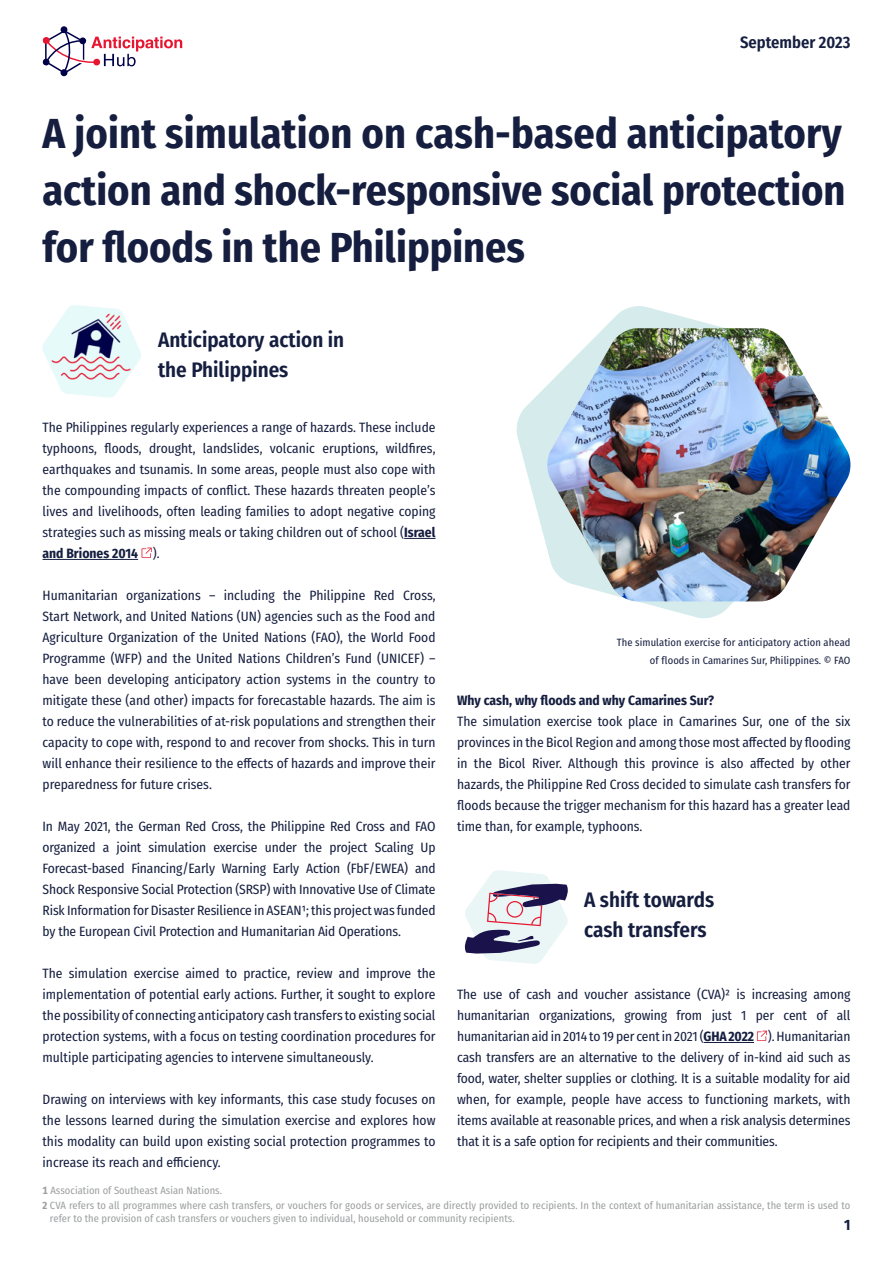
<style>
.page{position:relative;width:893px;height:1263px;background:#fff}
.page>*{position:absolute;margin:0;border:0;box-sizing:border-box;transform-origin:0 0}
.t1{font:700 42px/57px "Fira Sans Condensed";color:#151e3f;text-align:justify}
.t2{font:600 21px/30px "Fira Sans Condensed";color:#151e3f}
.t3{font:600 16.5px "Fira Sans Condensed";color:#151e3f}
.t4{font:700 15px "Fira Sans Condensed";color:#151e3f}
.t5{font:13.5px/21px "Fira Sans Condensed";color:#151e3f;text-align:justify}
.t6{font:700 13.5px "Fira Sans Condensed";color:#151e3f}
.t7{font:10.5px/14.7px "Fira Sans Condensed";letter-spacing:.005em;color:#9c9e9f}
.t8{font:10.5px/18px "Fira Sans Condensed";letter-spacing:.01em;color:#151e3f;text-align:right}
.s1{font-weight:700}
</style>
<div class="page">
<hr style="left:404px;top:538px;width:32px;height:1px;background:#151e3f">
<hr style="left:43px;top:559px;width:95px;height:1px;background:#151e3f">
<svg style="left:142px;top:548px;width:10px;height:10px"></svg>
<hr style="left:704px;top:1042px;width:50px;height:1px;background:#151e3f">
<svg style="left:757px;top:1031px;width:10px;height:10px"></svg>
<img style="left:42px;top:305px;width:99px;height:93px">
<svg style="left:465px;top:870px;width:103px;height:94px"></svg>
<svg style="left:516px;top:306px;width:248px;height:313px"></svg>
<img style="left:546px;top:328px;width:305px;height:273px">
<svg style="left:42px;top:26px;width:140px;height:51px"></svg>
<p class="t3" style="left:740px;top:29px;width:112px">September 2023</p>
<h1 class="t1" style="left:43px;top:102px;width:804px">A joint simulation on cash-based anticipatory action and shock-responsive social protection for floods in the Philippines</h1>
<h2 class="t2" style="left:158px;top:323px;width:188px">Anticipatory action in the Philippines</h2>
<p class="t5" style="left:43px;top:416px;width:395px">The Philippines regularly experiences a range of hazards. These include typhoons, floods, drought, landslides, volcanic eruptions, wildfires, earthquakes and tsunamis. In some areas, people must also cope with the compounding impacts of conflict. These hazards threaten people’s lives and livelihoods, often leading families to adopt negative coping strategies such as missing meals or taking children out of school (<span class="s1">Israel and Briones 2014</span> ).</p>
<p class="t5" style="left:43px;top:584px;width:395px">Humanitarian organizations – including the Philippine Red Cross, Start Network, and United Nations (UN) agencies such as the Food and Agriculture Organization of the United Nations (FAO), the World Food Programme (WFP) and the United Nations Children’s Fund (UNICEF) – have been developing anticipatory action systems in the country to mitigate these (and other) impacts for forecastable hazards. The aim is to reduce the vulnerabilities of at-risk populations and strengthen their capacity to cope with, respond to and recover from shocks. This in turn will enhance their resilience to the effects of hazards and improve their preparedness for future crises.</p>
<p class="t5" style="left:43px;top:815px;width:395px">In May 2021, the German Red Cross, the Philippine Red Cross and FAO organized a joint simulation exercise under the project Scaling Up Forecast-based Financing/Early Warning Early Action (FbF/EWEA) and Shock Responsive Social Protection (SRSP) with Innovative Use of Climate Risk Information for Disaster Resilience in ASEAN1; this project was funded by the European Civil Protection and Humanitarian Aid Operations.</p>
<p class="t5" style="left:43px;top:962px;width:395px">The simulation exercise aimed to practice, review and improve the implementation of potential early actions. Further, it sought to explore the possibility of connecting anticipatory cash transfers to existing social protection systems, with a focus on testing coordination procedures for multiple participating agencies to intervene simultaneously.</p>
<p class="t5" style="left:43px;top:1089px;width:395px">Drawing on interviews with key informants, this case study focuses on the lessons learned during the simulation exercise and explores how this modality can build upon existing social protection programmes to increase its reach and efficiency.</p>
<p class="t8" style="left:617px;top:633px;width:235px">The simulation exercise for anticipatory action ahead of floods in Camarines Sur, Philippines. © FAO</p>
<p class="t6" style="left:457px;top:689px;width:259px">Why cash, why floods and why Camarines Sur?</p>
<p class="t5" style="left:457px;top:710px;width:395px">The simulation exercise took place in Camarines Sur, one of the six provinces in the Bicol Region and among those most affected by flooding in the Bicol River. Although this province is also affected by other hazards, the Philippine Red Cross decided to simulate cash transfers for floods because the trigger mechanism for this hazard has a greater lead time than, for example, typhoons.</p>
<h2 class="t2" style="left:584px;top:884px;width:132px">A shift towards cash transfers</h2>
<p class="t5" style="left:457px;top:983px;width:395px">The use of cash and voucher assistance (CVA)2 is increasing among humanitarian organizations, growing from just 1 per cent of all humanitarian aid in 2014 to 19 per cent in 2021 (<span class="s1">GHA 2022</span> ). Humanitarian cash transfers are an alternative to the delivery of in-kind aid such as food, water, shelter supplies or clothing. It is a suitable modality for aid when, for example, people have access to functioning markets, with items available at reasonable prices, and when a risk analysis determines that it is a safe option for recipients and their communities.</p>
<p class="t7" style="left:43px;top:1183px;width:809px"><span class="s1">1</span> Association of Southeast Asian Nations.<br><span class="s1">2</span> CVA refers to all programmes where cash transfers, or vouchers for goods or services, are directly provided to recipients. In the context of humanitarian assistance, the term is used to</p>
<p class="t7" style="left:50px;top:1210px;width:466px">refer to the provision of cash transfers or vouchers given to individual, household or community recipients.</p>
<p class="t4" style="left:844px;top:1212px;width:8px">1</p>
</div>
